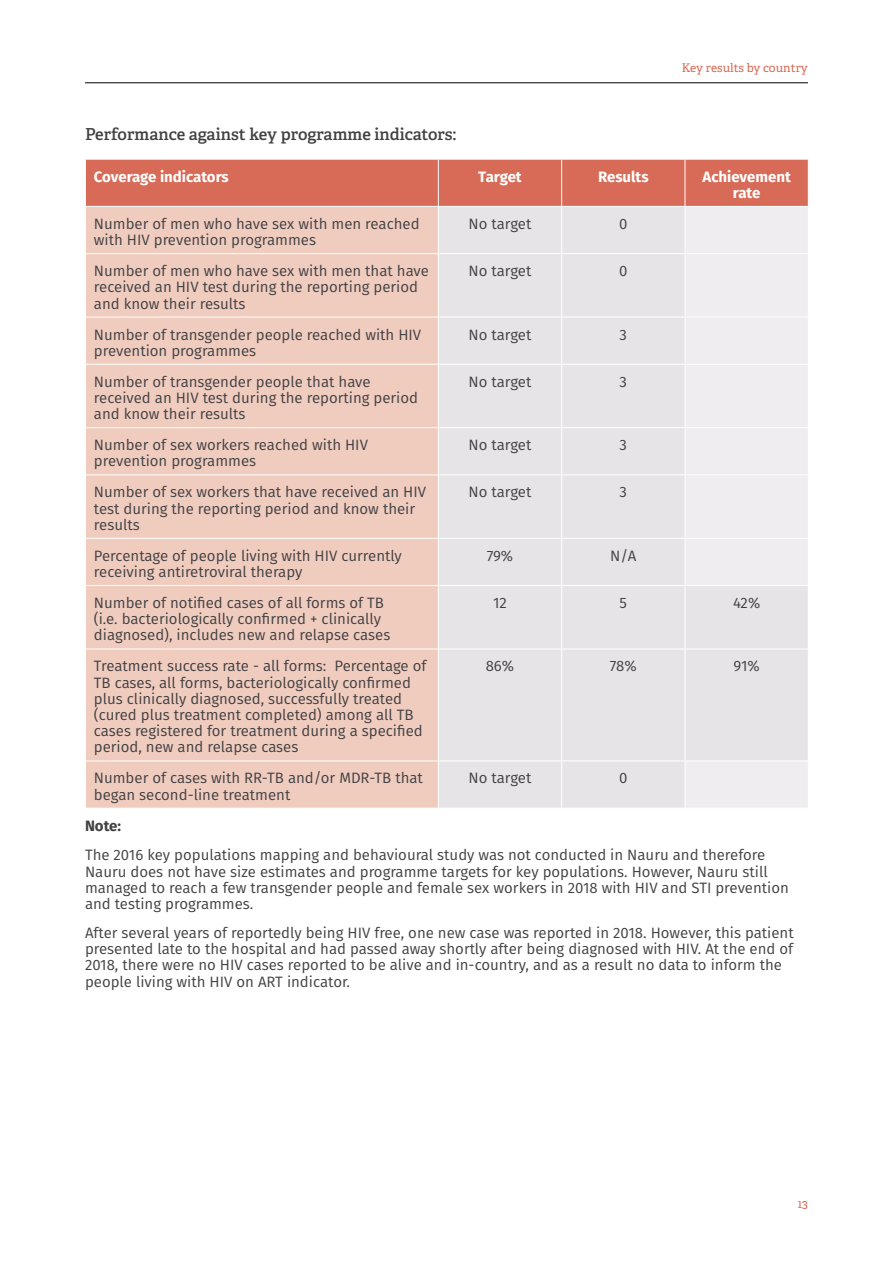
<style>
.page{position:relative;width:893px;height:1263px;background:#fff}
.page>*{position:absolute;margin:0;border:0;box-sizing:border-box;transform-origin:0 0}
.t1{font:600 16.5px "Adelle";color:#414042}
.t2{font:15px/16.2px "Fira Sans";color:#414042}
.t3{font:700 15px/16.2px "Fira Sans";color:#fff;text-align:center}
.t4{font:700 15px "Fira Sans";color:#414042}
.t5{font:12px "Adelle";color:#d76b57}
</style>
<div class="page">
<hr style="left:85px;top:82px;width:723px;height:1px;background:#000">
<div style="left:86px;top:160px;width:722px;height:46px;background:#d76b57"></div>
<div style="left:86px;top:207px;width:352px;height:601px;background:#f0ccbf"></div>
<div style="left:439px;top:207px;width:246px;height:601px;background:#e7e4e7"></div>
<svg style="left:686px;top:207px;width:122px;height:601px;background:#eceaec"></svg>
<hr style="left:438px;top:160px;width:1px;height:46px;background:#fff">
<hr style="left:561px;top:160px;width:1px;height:46px;background:#fff">
<hr style="left:685px;top:160px;width:1px;height:46px;background:#fff">
<hr style="left:561px;top:207px;width:1px;height:46px;background:#fff">
<hr style="left:85px;top:253px;width:353px;height:1px;background:#fff">
<hr style="left:438px;top:253px;width:124px;height:1px;background:#fff">
<hr style="left:562px;top:253px;width:123px;height:1px;background:#fff">
<hr style="left:561px;top:254px;width:1px;height:63px;background:#fff">
<hr style="left:85px;top:317px;width:353px;height:1px;background:#fff">
<hr style="left:438px;top:317px;width:124px;height:1px;background:#fff">
<hr style="left:562px;top:317px;width:123px;height:1px;background:#fff">
<hr style="left:561px;top:317px;width:1px;height:47px;background:#fff">
<hr style="left:85px;top:364px;width:353px;height:1px;background:#fff">
<hr style="left:438px;top:364px;width:124px;height:1px;background:#fff">
<hr style="left:562px;top:364px;width:123px;height:1px;background:#fff">
<hr style="left:561px;top:365px;width:1px;height:62px;background:#fff">
<hr style="left:85px;top:427px;width:353px;height:1px;background:#fff">
<hr style="left:438px;top:427px;width:124px;height:1px;background:#fff">
<hr style="left:562px;top:427px;width:123px;height:1px;background:#fff">
<hr style="left:561px;top:428px;width:1px;height:46px;background:#fff">
<hr style="left:85px;top:474px;width:353px;height:1px;background:#fff">
<hr style="left:438px;top:474px;width:124px;height:1px;background:#fff">
<hr style="left:562px;top:474px;width:123px;height:1px;background:#fff">
<hr style="left:561px;top:475px;width:1px;height:63px;background:#fff">
<hr style="left:85px;top:538px;width:353px;height:1px;background:#fff">
<hr style="left:438px;top:538px;width:124px;height:1px;background:#fff">
<hr style="left:562px;top:538px;width:123px;height:1px;background:#fff">
<hr style="left:561px;top:539px;width:1px;height:46px;background:#fff">
<hr style="left:85px;top:585px;width:353px;height:1px;background:#fff">
<hr style="left:438px;top:585px;width:124px;height:1px;background:#fff">
<hr style="left:562px;top:585px;width:123px;height:1px;background:#fff">
<hr style="left:561px;top:586px;width:1px;height:63px;background:#fff">
<hr style="left:85px;top:649px;width:353px;height:1px;background:#fff">
<hr style="left:438px;top:649px;width:124px;height:1px;background:#fff">
<hr style="left:562px;top:649px;width:123px;height:1px;background:#fff">
<hr style="left:561px;top:649px;width:1px;height:111px;background:#fff">
<hr style="left:685px;top:649px;width:124px;height:1px;background:#fff">
<hr style="left:85px;top:760px;width:353px;height:1px;background:#fff">
<hr style="left:438px;top:760px;width:124px;height:1px;background:#fff">
<hr style="left:562px;top:760px;width:123px;height:1px;background:#fff">
<hr style="left:561px;top:761px;width:1px;height:47px;background:#fff">
<hr style="left:685px;top:253px;width:124px;height:1px;background:#fff">
<hr style="left:685px;top:317px;width:124px;height:1px;background:#fff">
<hr style="left:685px;top:364px;width:124px;height:1px;background:#fff">
<hr style="left:685px;top:427px;width:124px;height:1px;background:#fff">
<hr style="left:685px;top:474px;width:124px;height:1px;background:#fff">
<hr style="left:685px;top:538px;width:124px;height:1px;background:#fff">
<hr style="left:685px;top:585px;width:124px;height:1px;background:#fff">
<hr style="left:685px;top:760px;width:124px;height:1px;background:#fff">
<p class="t5" style="left:682px;top:61px;width:128px">Key results by country</p>
<p class="t1" style="left:85px;top:124px;width:373px">Performance against key programme indicators:</p>
<p class="t3" style="left:94px;top:167px;width:136px">Coverage indicators</p>
<p class="t3" style="left:478px;top:167px;width:45px">Target</p>
<p class="t3" style="left:598px;top:167px;width:52px">Results</p>
<p class="t3" style="left:702px;top:167px;width:90px">Achievement rate</p>
<p class="t2" style="left:94px;top:215px;width:327px">Number of men who have sex with men reached with HIV prevention programmes</p>
<p class="t2" style="left:469px;top:215px;width:64px">No target</p>
<p class="t2" style="left:619px;top:215px;width:10px">0</p>
<p class="t2" style="left:94px;top:262px;width:337px">Number of men who have sex with men that have received an HIV test during the reporting period and know their results</p>
<p class="t2" style="left:469px;top:262px;width:64px">No target</p>
<p class="t2" style="left:619px;top:262px;width:10px">0</p>
<p class="t2" style="left:94px;top:326px;width:329px">Number of transgender people reached with HIV prevention programmes</p>
<p class="t2" style="left:469px;top:326px;width:64px">No target</p>
<p class="t2" style="left:620px;top:326px;width:9px">3</p>
<p class="t2" style="left:94px;top:373px;width:326px">Number of transgender people that have received an HIV test during the reporting period and know their results</p>
<p class="t2" style="left:469px;top:373px;width:64px">No target</p>
<p class="t2" style="left:620px;top:373px;width:9px">3</p>
<p class="t2" style="left:94px;top:436px;width:276px">Number of sex workers reached with HIV prevention programmes</p>
<p class="t2" style="left:469px;top:436px;width:64px">No target</p>
<p class="t2" style="left:620px;top:436px;width:9px">3</p>
<p class="t2" style="left:94px;top:484px;width:334px">Number of sex workers that have received an HIV test during the reporting period and know their results</p>
<p class="t2" style="left:469px;top:484px;width:64px">No target</p>
<p class="t2" style="left:620px;top:484px;width:9px">3</p>
<p class="t2" style="left:94px;top:547px;width:309px">Percentage of people living with HIV currently receiving antiretroviral therapy</p>
<p class="t2" style="left:487px;top:547px;width:28px">79%</p>
<p class="t2" style="left:610px;top:547px;width:28px">N/A</p>
<p class="t2" style="left:94px;top:594px;width:298px">Number of notified cases of all forms of TB (i.e. bacteriologically confirmed + clinically diagnosed), includes new and relapse cases</p>
<p class="t2" style="left:493px;top:594px;width:15px">12</p>
<p class="t2" style="left:620px;top:594px;width:9px">5</p>
<p class="t2" style="left:733px;top:594px;width:29px">42%</p>
<p class="t2" style="left:94px;top:658px;width:334px">Treatment success rate - all forms: Percentage of TB cases, all forms, bacteriologically confirmed plus clinically diagnosed, successfully treated (cured plus treatment completed) among all TB cases registered for treatment during a specified period, new and relapse cases</p>
<p class="t2" style="left:486px;top:658px;width:30px">86%</p>
<p class="t2" style="left:610px;top:658px;width:28px">78%</p>
<p class="t2" style="left:733px;top:658px;width:28px">91%</p>
<p class="t2" style="left:94px;top:770px;width:331px">Number of cases with RR-TB and/or MDR-TB that began second-line treatment</p>
<p class="t2" style="left:469px;top:770px;width:64px">No target</p>
<p class="t2" style="left:619px;top:770px;width:10px">0</p>
<p class="t4" style="left:85px;top:814px;width:38px">Note:</p>
<p class="t2" style="left:85px;top:847px;width:705px">The 2016 key populations mapping and behavioural study was not conducted in Nauru and therefore Nauru does not have size estimates and programme targets for key populations. However, Nauru still managed to reach a few transgender people and female sex workers in 2018 with HIV and STI prevention and testing programmes.</p>
<p class="t2" style="left:85px;top:924px;width:710px">After several years of reportedly being HIV free, one new case was reported in 2018. However, this patient presented late to the hospital and had passed away shortly after being diagnosed with HIV. At the end of 2018, there were no HIV cases reported to be alive and in-country, and as a result no data to inform the people living with HIV on ART indicator.</p>
<p class="t5" style="left:798px;top:1196px;width:12px">13</p>
</div>
